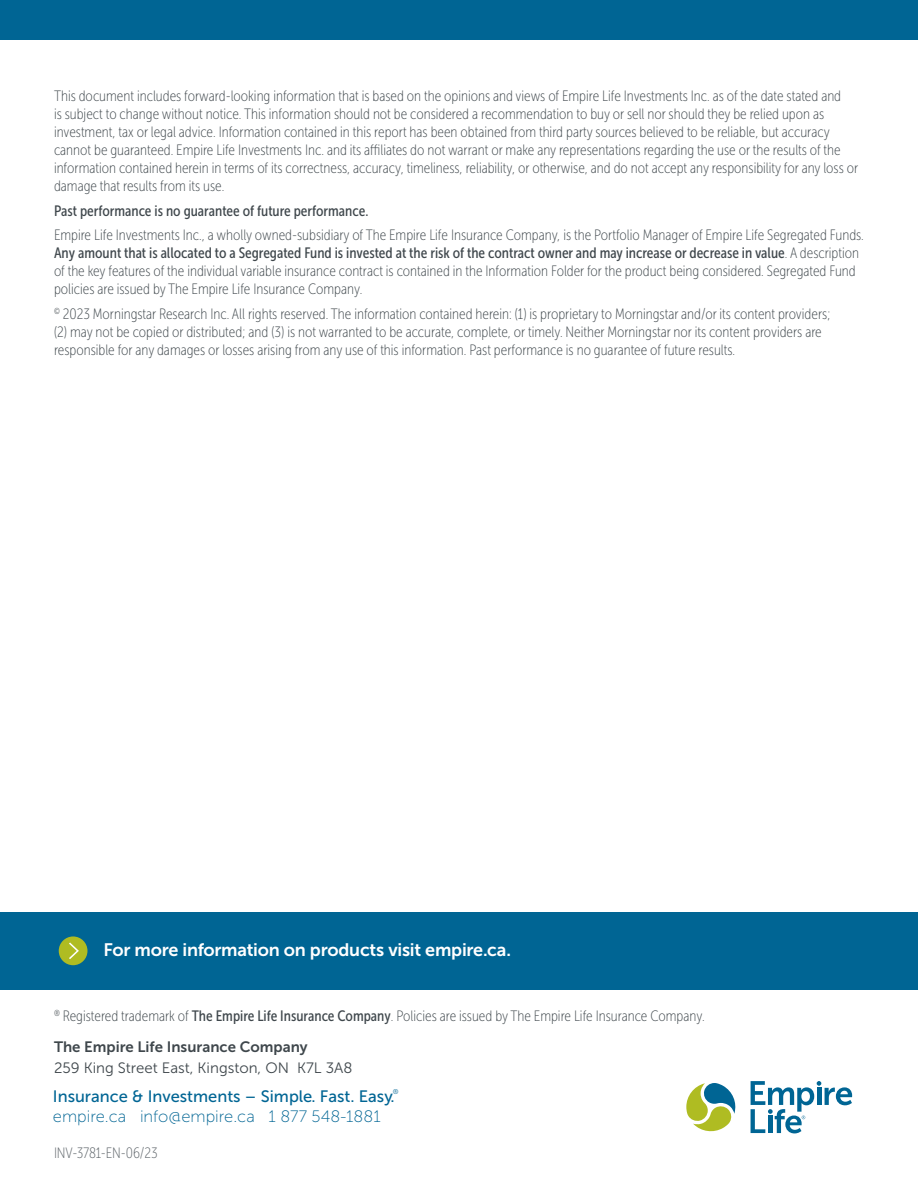
<style>
.page{position:relative;width:918px;height:1188px;background:#fff}
.page>*{position:absolute;margin:0;border:0;box-sizing:border-box;transform-origin:0 0}
.EL_Heading_7_-_11_pt{font:18px "Museo Sans 700";letter-spacing:-.015em;color:#fff}
.EL_Heading_7_-_11_pt-2{font:16.5px "Museo Sans 500";color:#006594}
.EL_Heading_7_-_11_pt-3{font:16.5px "Museo Sans 100";color:#006594}
.EL_Footnote_Legal{font:15px/18px "Museo Sans Cond 100";color:#3f474c}
.EL_Footnote_Legal-2{font:15px "Museo Sans Cond 500";color:#3f474c}
.EL_Footnote_Legal-3{font:15px "Museo Sans 300";color:#3f474c}
.EL_Footnote_Legal-4{font:15px "Museo Sans 700";color:#3f474c}
.t1{font:15px "Museo Sans Cond 100";letter-spacing:-.005em;color:#5a6166}
.EL_Heading_7_-_11_pt-4{font:7.05px "Museo Sans 300";color:#006594}
.s1{font-family:"Museo Sans Cond 500"}
</style>
<div class="page">
<div style="left:0;top:0;width:918px;height:40px;background:#006594"></div>
<div style="left:0;top:912px;width:918px;height:78px;background:#006594"></div>
<div style="left:59px;top:936px;width:28px;height:29px;background:#afbc22;border-radius:50%"></div>
<svg style="left:69px;top:943px;width:10px;height:16px"></svg>
<svg style="left:686px;top:1083px;width:50px;height:49px"></svg>
<svg style="left:751px;top:1081px;width:101px;height:52px"></svg>
<p class="EL_Footnote_Legal" style="left:54px;top:87px;width:806px">This document includes forward-looking information that is based on the opinions and views of Empire Life Investments Inc. as of the date stated and<br>is subject to change without notice. This information should not be considered a recommendation to buy or sell nor should they be relied upon as investment, tax or legal advice. Information contained in this report has been obtained from third party sources believed to be reliable, but accuracy cannot be guaranteed. Empire Life Investments Inc. and its affiliates do not warrant or make any representations regarding the use or the results of the information contained herein in terms of its correctness, accuracy, timeliness, reliability, or otherwise, and do not accept any responsibility for any loss or damage that results from its use.</p>
<p class="EL_Footnote_Legal-2" style="left:54px;top:202px;width:316px">Past performance is no guarantee of future performance.</p>
<p class="EL_Footnote_Legal" style="left:54px;top:226px;width:811px">Empire Life Investments Inc., a wholly owned-subsidiary of The Empire Life Insurance Company, is the Portfolio Manager of Empire Life Segregated Funds.<br><span class="s1">Any amount that is allocated to a Segregated Fund is invested at the risk of the contract owner and may increase or decrease in value</span>. A description of the key features of the individual variable insurance contract is contained in the Information Folder for the product being considered. Segregated Fund policies are issued by The Empire Life Insurance Company.</p>
<p class="EL_Footnote_Legal" style="left:54px;top:305px;width:778px"><sup>©</sup> 2023 Morningstar Research Inc. All rights reserved. The information contained herein: (1) is proprietary to Morningstar and/or its content providers; (2) may not be copied or distributed; and (3) is not warranted to be accurate, complete, or timely. Neither Morningstar nor its content providers are responsible for any damages or losses arising from any use of this information. Past performance is no guarantee of future results.</p>
<p class="EL_Heading_7_-_11_pt" style="left:103px;top:940px;width:409px">For more information on products visit empire.ca.</p>
<p class="EL_Footnote_Legal" style="left:54px;top:1007px;width:652px"><sup>®</sup> Registered trademark of <span class="s1">The Empire Life Insurance Company</span>. Policies are issued by The Empire Life Insurance Company.</p>
<p class="EL_Footnote_Legal-4" style="left:54px;top:1038px;width:255px">The Empire Life Insurance Company</p>
<p class="EL_Footnote_Legal-3" style="left:54px;top:1060px;width:300px">259 King Street East, Kingston, ON K7L 3A8</p>
<p class="EL_Heading_7_-_11_pt-2" style="left:53px;top:1087px;width:343px">Insurance &amp; Investments – Simple. Fast. Easy.</p>
<p class="EL_Heading_7_-_11_pt-4" style="left:393px;top:1087px;width:7px">®</p>
<p class="EL_Heading_7_-_11_pt-3" style="left:53px;top:1107px;width:329px">empire.ca info@empire.ca 1 877 548-1881</p>
<p class="t1" style="left:54px;top:1145px;width:105px">INV-3781-EN-06/23</p>
</div>
